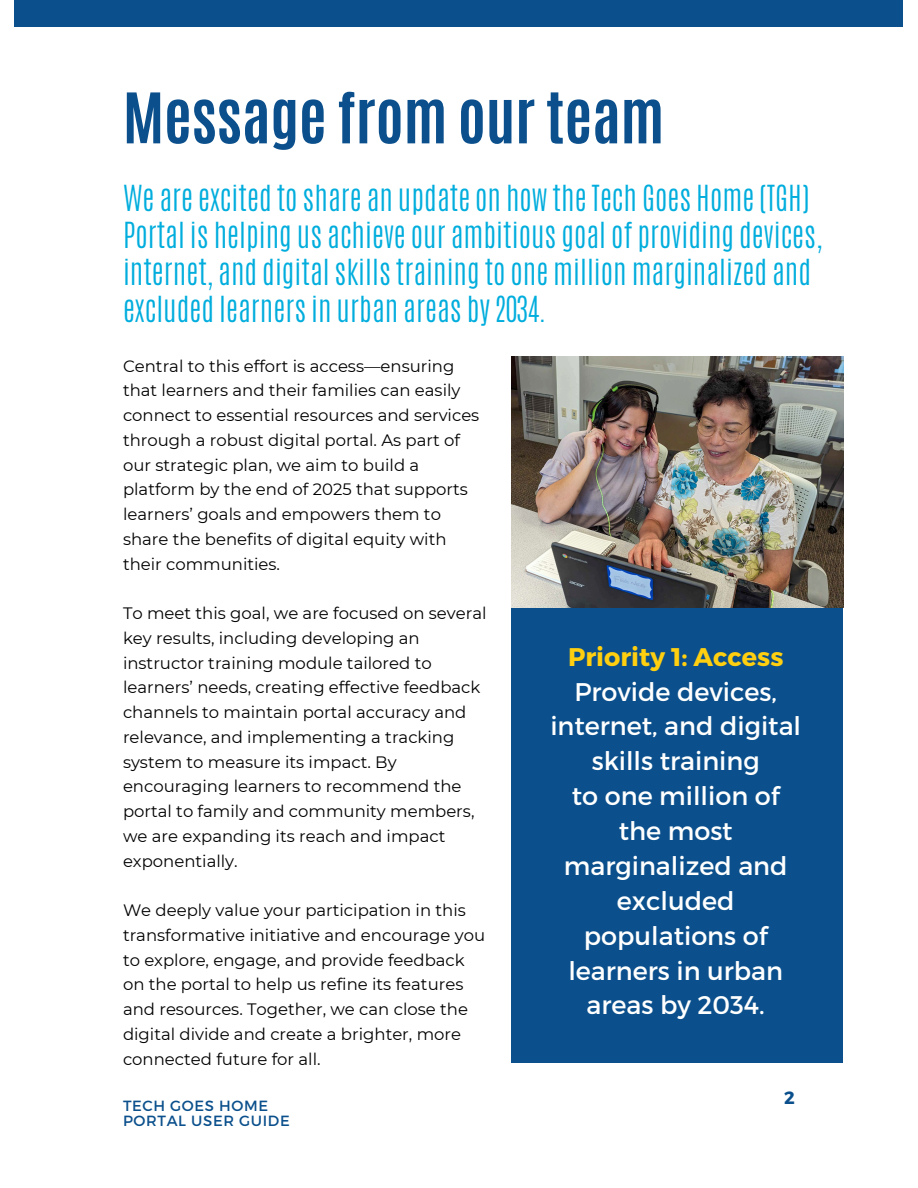
<style>
.page{position:relative;width:918px;height:1188px;background:#fff}
.page>*{position:absolute;margin:0;border:0;box-sizing:border-box;transform-origin:0 0}
.t1{font:700 59.25px "Antonio";color:#0b508c}
.t2{font:300 30px/37.2px "Antonio";color:#00addd}
.t3{font:25.5px/34.8px "Montserrat";color:#fff;text-align:center}
.t4{font:700 17.85px "Montserrat";color:#0b508c}
.t5{font:16.5px/24.8px "Montserrat";color:#000}
.t6{font:14.7px "Montserrat";letter-spacing:.045em;color:#0b508c}
.s1{font-weight:700;color:#ffcf10}
</style>
<div class="page">
<div style="left:15px;top:0;width:888px;height:27px;background:#0b508c"></div>
<div style="left:511px;top:599px;width:332px;height:463px;background:#0b508c"></div>
<img style="left:511px;top:356px;width:332px;height:251px">
<p class="t1" style="left:123px;top:76px;width:543px">Message from our team</p>
<p class="t2" style="left:123px;top:180px;width:701px">We are excited to share an update on how the Tech Goes Home (TGH)<br>Portal is helping us achieve our ambitious goal of providing devices, internet, and digital skills training to one million marginalized and excluded learners in urban areas by 2034.</p>
<h1 class="t5" style="left:123px;top:353px;width:358px">Central to this effort is access—ensuring that learners and their families can easily connect to essential resources and services through a robust digital portal. As part of our strategic plan, we aim to build a platform by the end of 2025 that supports learners’ goals and empowers them to share the benefits of digital equity with their communities.</h1>
<h2 class="t5" style="left:123px;top:601px;width:365px">To meet this goal, we are focused on several key results, including developing an instructor training module tailored to learners’ needs, creating effective feedback channels to maintain portal accuracy and relevance, and implementing a tracking system to measure its impact. By encouraging learners to recommend the portal to family and community members, we are expanding its reach and impact exponentially.</h2>
<h4 class="t5" style="left:123px;top:898px;width:364px">We deeply value your participation in this transformative initiative and encourage you to explore, engage, and provide feedback on the portal to help us refine its features and resources. Together, we can close the digital divide and create a brighter, more connected future for all.</h4>
<h4 class="t6" style="left:123px;top:1096px;width:147px">TECH GOES HOME</h4>
<p class="t6" style="left:123px;top:1112px;width:168px">PORTAL USER GUIDE</p>
<h4 class="t3" style="left:550px;top:638px;width:252px"><span class="s1">Priority 1: Access<br></span>Provide devices, internet, and digital skills training<br>to one million of the most marginalized and excluded populations of learners in urban areas by 2034.</h4>
<p class="t4" style="left:784px;top:1086px;width:12px">2</p>
</div>
